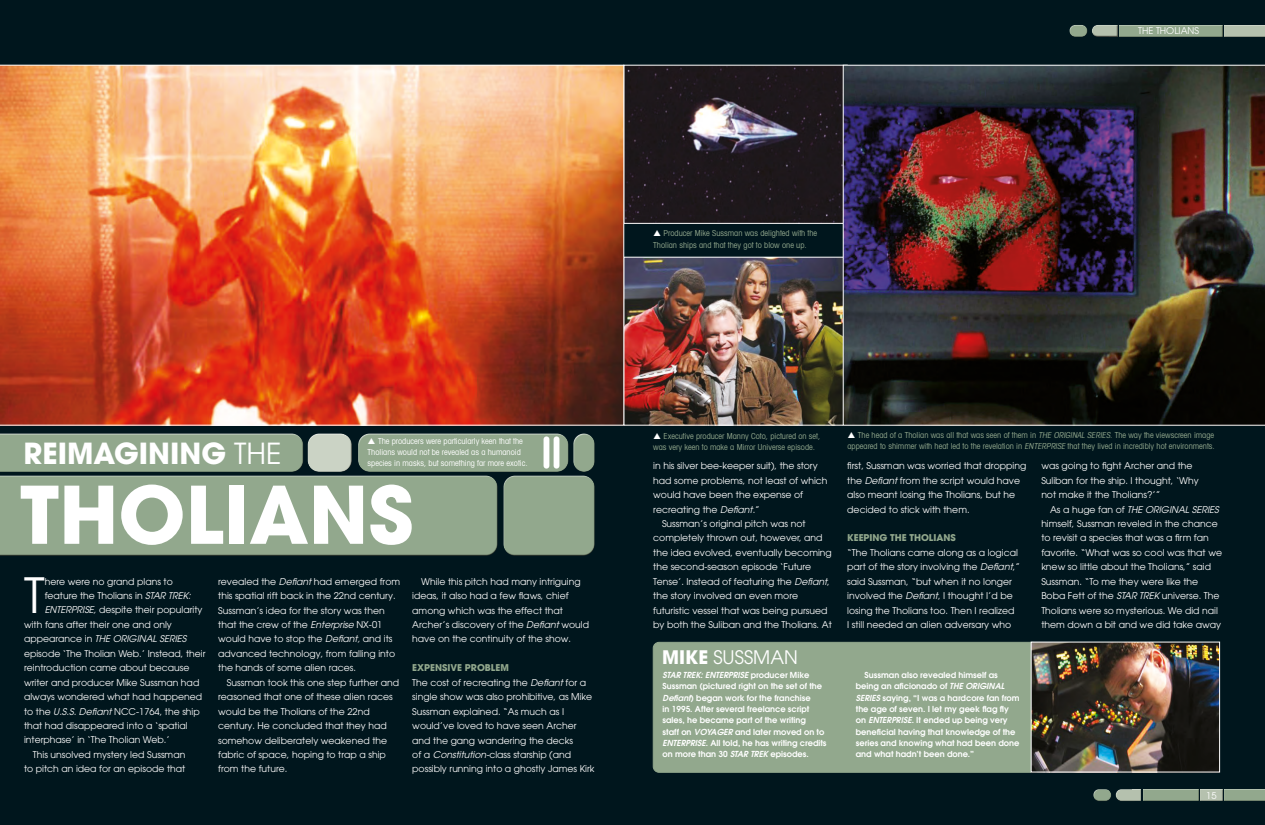
<style>
.page{position:relative;width:1265px;height:825px;background:#fff}
.page>*{position:absolute;margin:0;border:0;box-sizing:border-box;transform-origin:0 0}
.t1{font:700 78.6px "Avant Garde";color:#fff}
.t2{font:48.3px "Avant Garde";color:#fff}
.t3{font:700 28.9px "Avant Garde";color:#fff}
.t4{font:18.6px "Avant Garde";color:#fff}
.t5{font:9.3px/14.4px "Avant Garde";color:#fff}
.t6{font:italic 9.3px "Avant Garde LT";color:#fff}
.t7{font:700 9.3px "Avant Garde";color:#92a88d}
.t8{font:600 8.3px/11.3px "Avant Garde LT";color:#fff}
.t9{font:condensed 8.3px/11.3px "Avant Garde LT";color:#92a88d}
.t10{font:condensed 8.3px/11.3px "Avant Garde LT";color:#fff}
.s1{font-style:italic}
.s2{font-weight:400}
.s3{font-family:"Avant Garde LT";font-style:italic}
.s4{font-family:"Avant Garde";font-style:normal}
.s5{font-weight:700;color:#92a88d}
.s6{font-weight:700}
</style>
<div class="page">
<div style="left:0;top:0;width:1264px;height:825px;background:#00161d"></div>
<div style="left:502px;top:474px;width:92px;height:76px;background:#fff;opacity:.75"></div>
<div style="left:503px;top:479px;width:93px;height:78px;background:#92a88d"></div>
<div style="left:572px;top:432px;width:22px;height:35px;background:#fff;opacity:.75"></div>
<div style="left:573px;top:437px;width:23px;height:35px;background:#1d1d1b;opacity:.75"></div>
<div style="left:358px;top:432px;width:210px;height:34px;background:#fff;opacity:.75"></div>
<div style="left:358px;top:437px;width:212px;height:35px;background:#1d1d1b;opacity:.75"></div>
<div style="left:543px;top:436px;width:6px;height:33px;background:#fff;border-radius:3px"></div>
<div style="left:553px;top:436px;width:6px;height:33px;background:#fff;border-radius:3px"></div>
<div style="left:1115px;top:788px;width:26px;height:13px;background:#1d1d1b;opacity:.75"></div>
<div style="left:1142px;top:788px;width:58px;height:13px;background:#1d1d1b;opacity:.75"></div>
<div style="left:1199px;top:788px;width:24px;height:13px;background:#1d1d1b;opacity:.75"></div>
<div style="left:1222px;top:788px;width:42px;height:13px;background:#1d1d1b;opacity:.75"></div>
<div style="left:1092px;top:788px;width:19px;height:10px;background:#fff;opacity:.75"></div>
<div style="left:1092px;top:791px;width:20px;height:10px;background:#1d1d1b;opacity:.75"></div>
<div style="left:1091px;top:24px;width:27px;height:13px;background:#1d1d1b;opacity:.75"></div>
<div style="left:1118px;top:24px;width:105px;height:13px;background:#1d1d1b;opacity:.75"></div>
<div style="left:1222px;top:24px;width:42px;height:13px;background:#1d1d1b;opacity:.75"></div>
<div style="left:1068px;top:24px;width:19px;height:10px;background:#fff;opacity:.75"></div>
<div style="left:1068px;top:27px;width:21px;height:10px;background:#1d1d1b;opacity:.75"></div>
<img style="left:625px;top:259px;width:217px;height:164px">
<div style="left:623px;top:257px;width:224px;height:168px;border:1px solid #fff"></div>
<img style="left:625px;top:67px;width:217px;height:155px">
<div style="left:623px;top:65px;width:224px;height:159px;border:1px solid #fff"></div>
<div style="left:653px;top:642px;width:384px;height:130px;background:#92a88d;border-radius:6px"></div>
<div style="left:653px;top:642px;width:385px;height:130px;border:1px solid #92a88d;border-radius:6px"></div>
<img style="left:1032px;top:644px;width:185px;height:126px">
<img style="left:842px;top:65px;width:422px;height:360px">
<img style="left:0;top:65px;width:624px;height:360px">
<svg style="left:0;top:433px;width:497px;height:123px;background:#8ba188"></svg>
<p class="t9" style="left:653px;top:228px;width:165px;text-indent:10px">Producer Mike Sussman was delighted with the<br>Tholian ships and that they got to blow one up.</p>
<p class="t5" style="left:1137px;top:24px;width:62px">THE THOLIANS</p>
<p class="t9" style="left:847px;top:429px;width:369px;text-align:right">The head of a Tholian was all that was seen of them in <span class="s1">THE ORIGINAL SERIES</span>. The way the viewscreen image appeared to shimmer with heat led to the revelation in <span class="s1">ENTERPRISE</span> that they lived in incredibly hot environments.</p>
<p class="t10" style="left:367px;top:435px;width:161px;text-indent:10px">The producers were particularly keen that the<br>Tholians would not be revealed as a humanoid species in masks, but something far more exotic.</p>
<p class="t9" style="left:653px;top:430px;width:169px;text-indent:10px">Executive producer Manny Coto, pictured on set, was very keen to make a Mirror Universe episode.</p>
<h3 class="t3" style="left:24px;top:434px;width:259px">REIMAGINING <span class="s2">THE</span></h3>
<h1 class="t1" style="left:20px;top:464px;width:395px">THOLIANS</h1>
<h2 class="t2" style="left:24px;top:567px;width:22px">T</h2>
<p class="t5" style="left:45px;top:574px;width:130px">here were no grand plans to</p>
<p class="t5" style="left:653px;top:459px;width:166px">in his silver bee-keeper suit), the story</p>
<p class="t5" style="left:653px;top:473px;width:176px">had some problems, not least of which</p>
<p class="t5" style="left:653px;top:487px;width:151px">would have been the expense of</p>
<p class="t5" style="left:653px;top:502px;width:108px">recreating the <span class="s3">Defiant</span>.”</p>
<p class="t5" style="left:662px;top:516px;width:145px">Sussman’s original pitch was not</p>
<p class="t5" style="left:653px;top:531px;width:171px">completely thrown out, however, and</p>
<p class="t5" style="left:653px;top:545px;width:180px">the idea evolved, eventually becoming</p>
<p class="t5" style="left:653px;top:560px;width:159px">the second-season episode ‘Future</p>
<p class="t5" style="left:653px;top:574px;width:178px">Tense’. Instead of featuring the <span class="s3">Defiant</span>,</p>
<p class="t5" style="left:653px;top:589px;width:146px">the story involved an even more</p>
<p class="t5" style="left:653px;top:603px;width:176px">futuristic vessel that was being pursued</p>
<p class="t5" style="left:653px;top:617px;width:180px">by both the Suliban and the Tholians. At</p>
<p class="t5" style="left:847px;top:459px;width:180px">first, Sussman was worried that dropping the <span class="s3">Defiant</span> from the script would have also meant losing the Tholians, but he decided to stick with them.</p>
<p class="t7" style="left:847px;top:532px;width:110px">KEEPING THE THOLIANS</p>
<p class="t5" style="left:847px;top:545px;width:174px">“The Tholians came along as a logical part of the story involving the <span class="s3">Defiant</span>,” said Sussman, “but when it no longer involved the <span class="s3">Defiant</span>, I thought I’d be losing the Tholians too. Then I realized<br>I still needed an alien adversary who</p>
<p class="t5" style="left:1041px;top:459px;width:159px">was going to fight Archer and the<br>Suliban for the ship. I thought, ‘Why not make it the Tholians?’”</p>
<p class="t6" style="left:1049px;top:504px;width:170px"><span class="s4">As a huge fan of</span> THE ORIGINAL SERIES</p>
<p class="t5" style="left:1041px;top:516px;width:182px">himself, Sussman reveled in the chance to revisit a species that was a firm fan favorite. “What was so cool was that we knew so little about the Tholians,” said Sussman. “To me they were like the Boba Fett of the <span class="s3">STAR TREK</span> universe. The Tholians were so mysterious. We did nail them down a bit and we did take away</p>
<p class="t5" style="left:218px;top:574px;width:183px">revealed the <span class="s3">Defiant</span> had emerged from this spatial rift back in the 22nd century.<br>Sussman’s idea for the story was then that the crew of the <span class="s3">Enterprise</span> NX-01 would have to stop the <span class="s3">Defiant,</span> and its advanced technology, from falling into the hands of some alien races.</p>
<p class="t5" style="left:218px;top:675px;width:182px;text-indent:9px">Sussman took this one step further and reasoned that one of these alien races would be the Tholians of the 22nd century. He concluded that they had somehow deliberately weakened the fabric of space, hoping to trap a ship from the future.</p>
<p class="t5" style="left:412px;top:574px;width:178px;text-indent:9px">While this pitch had many intriguing ideas, it also had a few flaws, chief among which was the effect that Archer’s discovery of the <span class="s3">Defiant</span> would have on the continuity of the show.</p>
<p class="t5" style="left:412px;top:661px;width:184px"><span class="s5">EXPENSIVE PROBLEM<br></span>The cost of recreating the <span class="s3">Defiant</span> for a single show was also prohibitive, as Mike Sussman explained. “As much as I would’ve loved to have seen Archer and the gang wandering the decks<br>of a <span class="s3">Constitution-</span>class starship (and possibly running into a ghostly James Kirk</p>
<p class="t5" style="left:45px;top:588px;width:148px">feature the Tholians in <span class="s3">STAR TREK:</span></p>
<p class="t5" style="left:45px;top:603px;width:159px"><span class="s3">ENTERPRISE,</span> despite their popularity</p>
<p class="t5" style="left:24px;top:617px;width:149px">with fans after their one and only</p>
<p class="t6" style="left:24px;top:633px;width:164px"><span class="s4">appearance in</span> THE ORIGINAL SERIES</p>
<p class="t5" style="left:24px;top:646px;width:183px">episode ‘The Tholian Web.’ Instead, their</p>
<p class="t5" style="left:24px;top:661px;width:167px">reintroduction came about because</p>
<p class="t5" style="left:24px;top:675px;width:177px">writer and producer Mike Sussman had</p>
<p class="t5" style="left:24px;top:689px;width:180px">always wondered what had happened</p>
<p class="t5" style="left:24px;top:704px;width:177px">to the <span class="s3">U.S.S. Defiant</span> NCC-1764, the ship</p>
<p class="t5" style="left:24px;top:718px;width:165px">that had disappeared into a ‘spatial</p>
<p class="t5" style="left:24px;top:733px;width:147px">interphase’ in ‘The Tholian Web.’</p>
<p class="t5" style="left:33px;top:747px;width:154px">This unsolved mystery led Sussman</p>
<p class="t5" style="left:24px;top:762px;width:163px">to pitch an idea for an episode that</p>
<h3 class="t4" style="left:662px;top:646px;width:137px"><span class="s6">MIKE</span> SUSSMAN</h3>
<p class="t8" style="left:662px;top:669px;width:165px"><span class="s1">STAR TREK: ENTERPRISE</span> producer Mike Sussman (pictured right on the set of the <span class="s1">Defiant</span>) began work for the franchise<br>in 1995. After several freelance script sales, he became part of the writing<br>staff on <span class="s1">VOYAGER</span> and later moved on to <span class="s1">ENTERPRISE</span>. All told, he has writing credits on more than 30 <span class="s1">STAR TREK</span> episodes.</p>
<p class="t8" style="left:855px;top:669px;width:165px;text-indent:9px">Sussman also revealed himself as being an aficionado of <span class="s1">THE ORIGINAL SERIES</span> saying, “I was a hardcore fan from the age of seven. I let my geek flag fly on <span class="s1">ENTERPRISE</span>. It ended up being very beneficial having that knowledge of the series and knowing what had been done and what hadn’t been done.”</p>
<p class="t5" style="left:1206px;top:788px;width:12px">15</p>
</div>
